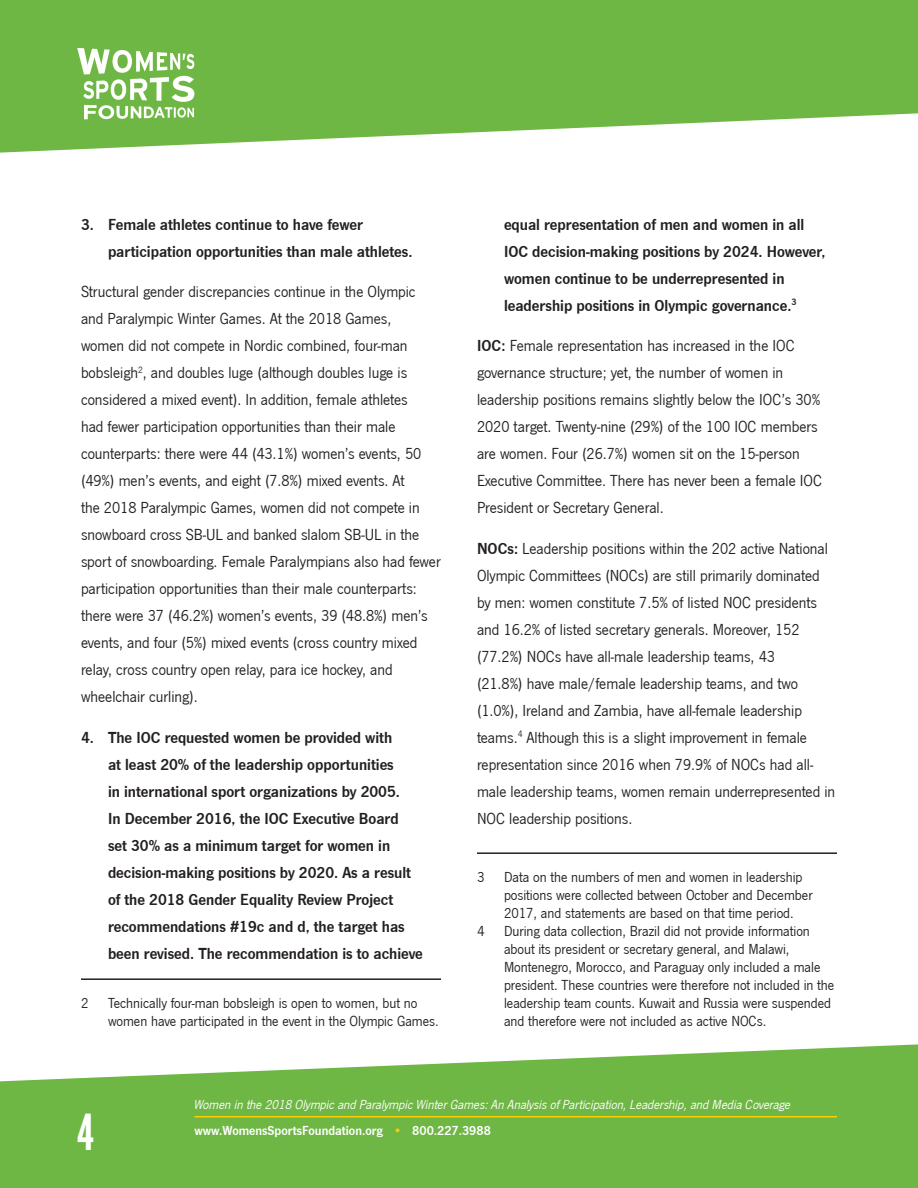
<style>
.page{position:relative;width:918px;height:1188px;background:#fff}
.page>*{position:absolute;margin:0;border:0;box-sizing:border-box;transform-origin:0 0}
.t1{font:49.5px "League Gothic";color:#fff}
.Bold_Thru{font:16.5px/27px "News Got";color:#231f20}
.t2{font:16.5px/27px "News Got Dem";color:#231f20}
.Footnote{font:15px/18px "News Got";color:#231f20}
.t3{font:italic 13.5px "News Got";color:#fff}
.t4{font:13.5px "News Got Dem";color:#fff}
.s1{font-family:"News Got Dem"}
.s2{color:#fc0}
</style>
<div class="page">
<svg style="left:0;top:0;width:918px;height:153px;background:#82c05d"></svg>
<svg style="left:0;top:1044px;width:918px;height:144px;background:#82c05c"></svg>
<svg style="left:77px;top:48px;width:117px;height:71px"></svg>
<hr style="left:194px;top:1116px;width:643px;height:2px;background:#fc0">
<hr style="left:81px;top:978px;width:360px;height:2px;background:#231f20">
<hr style="left:477px;top:852px;width:360px;height:2px;background:#231f20">
<p class="t2" style="left:108px;top:211px;width:306px;text-indent:-27px">3. Female athletes continue to have fewer participation opportunities than male athletes.</p>
<p class="Bold_Thru" style="left:81px;top:279px;width:361px">Structural gender discrepancies continue in the Olympic and Paralympic Winter Games. At the 2018 Games,<br>women did not compete in Nordic combined, four-man bobsleigh<sup>2</sup>, and doubles luge (although doubles luge is considered a mixed event). In addition, female athletes<br>had fewer participation opportunities than their male counterparts: there were 44 (43.1%) women’s events, 50 (49%) men’s events, and eight (7.8%) mixed events. At<br>the 2018 Paralympic Games, women did not compete in snowboard cross SB-UL and banked slalom SB-UL in the sport of snowboarding. Female Paralympians also had fewer participation opportunities than their male counterparts: there were 37 (46.2%) women’s events, 39 (48.8%) men’s events, and four (5%) mixed events (cross country mixed relay, cross country open relay, para ice hockey, and wheelchair curling).</p>
<p class="t2" style="left:108px;top:724px;width:316px;text-indent:-27px">4. The IOC requested women be provided with<br>at least 20% of the leadership opportunities<br>in international sport organizations by 2005.<br>In December 2016, the IOC Executive Board<br>set 30% as a minimum target for women in decision-making positions by 2020. As a result of the 2018 Gender Equality Review Project recommendations #19c and d, the target has been revised. The recommendation is to achieve</p>
<p class="Footnote" style="left:81px;top:994px;width:9px">2</p>
<p class="Footnote" style="left:108px;top:994px;width:332px">Technically four-man bobsleigh is open to women, but no women have participated in the event in the Olympic Games.</p>
<p class="t2" style="left:504px;top:211px;width:323px">equal representation of men and women in all IOC decision-making positions by 2024. However, women continue to be underrepresented in leadership positions in Olympic governance.<sup>3</sup></p>
<p class="Bold_Thru" style="left:477px;top:333px;width:347px"><span class="s1">IOC:</span> Female representation has increased in the IOC governance structure; yet, the number of women in leadership positions remains slightly below the IOC’s 30% 2020 target. Twenty-nine (29%) of the 100 IOC members are women. Four (26.7%) women sit on the 15-person Executive Committee. There has never been a female IOC President or Secretary General.</p>
<p class="Bold_Thru" style="left:477px;top:535px;width:360px"><span class="s1">NOCs:</span> Leadership positions within the 202 active National Olympic Committees (NOCs) are still primarily dominated by men: women constitute 7.5% of listed NOC presidents and 16.2% of listed secretary generals. Moreover, 152 (77.2%) NOCs have all-male leadership teams, 43<br>(21.8%) have male/female leadership teams, and two (1.0%), Ireland and Zambia, have all-female leadership teams.<sup>4</sup> Although this is a slight improvement in female representation since 2016 when 79.9% of NOCs had all&shy;male leadership teams, women remain underrepresented in NOC leadership positions.</p>
<p class="Footnote" style="left:477px;top:868px;width:9px">3</p>
<p class="Footnote" style="left:504px;top:868px;width:310px">Data on the numbers of men and women in leadership positions were collected between October and December<br>2017, and statements are based on that time period.</p>
<p class="Footnote" style="left:477px;top:922px;width:9px">4</p>
<p class="Footnote" style="left:504px;top:922px;width:332px">During data collection, Brazil did not provide information about its president or secretary general, and Malawi, Montenegro, Morocco, and Paraguay only included a male president. These countries were therefore not included in the leadership team counts. Kuwait and Russia were suspended and therefore were not included as active NOCs.</p>
<h1 class="t1" style="left:77px;top:1104px;width:18px">4</h1>
<p class="t3" style="left:194px;top:1097px;width:598px">Women in the 2018 Olympic and Paralympic Winter Games: An Analysis of Participation, Leadership, and Media Coverage</p>
<p class="t4" style="left:194px;top:1123px;width:298px">www.WomensSportsFoundation.org <span class="s2">•</span> 800.227.3988</p>
</div>
